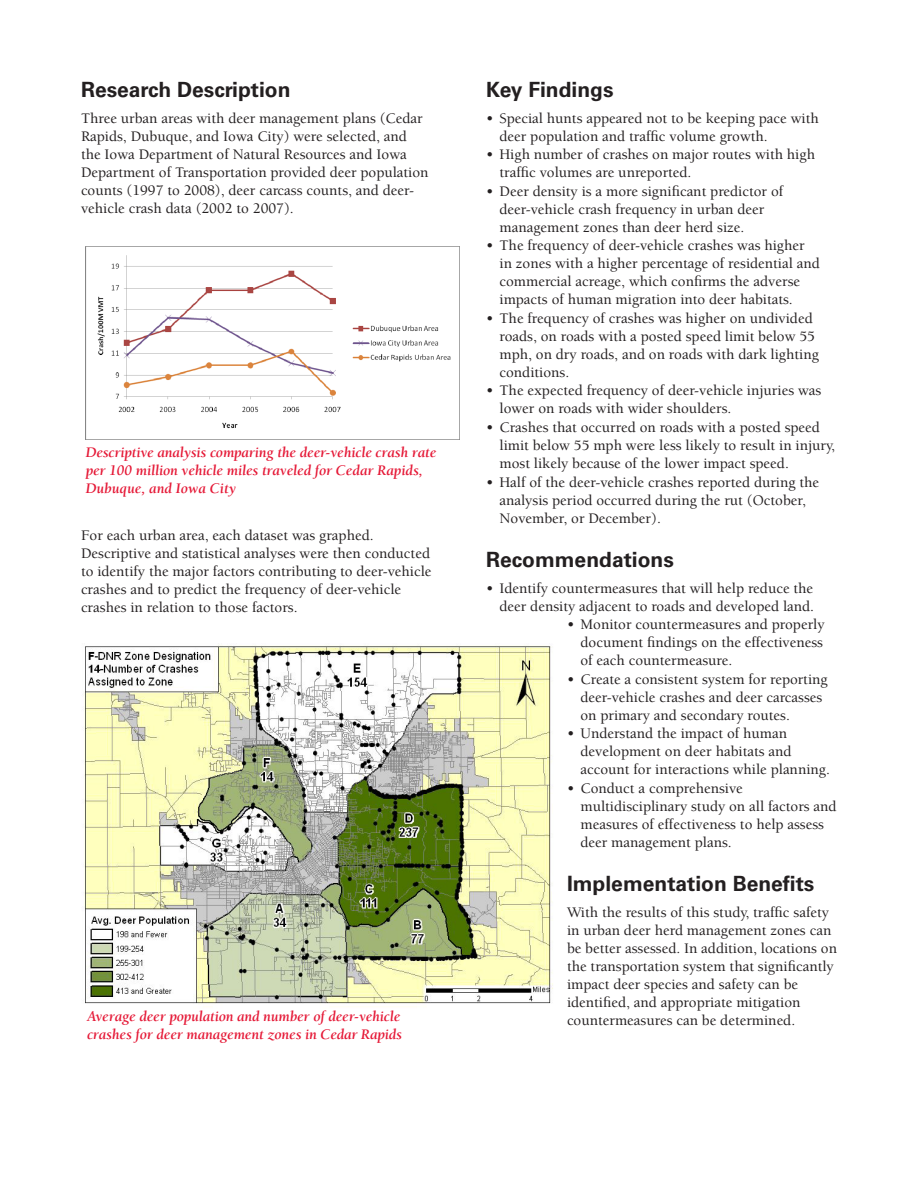
<style>
.page{position:relative;width:918px;height:1188px;background:#fff}
.page>*{position:absolute;margin:0;border:0;box-sizing:border-box;transform-origin:0 0}
.head_1{font:700 21px "Univers";color:#231f20}
.first_bullets{font:500 15px/18px "Berkeley";color:#231f20}
.Body_text{font:500 15px/18px "Berkeley";color:#231f20}
.t1{font:italic 700 15px/18px "Berkeley";letter-spacing:-.01em;color:#e51836}
</style>
<div class="page">
<img style="left:86px;top:246px;width:374px;height:193px">
<img style="left:84px;top:645px;width:469px;height:362px">
<p class="head_1" style="left:81px;top:77px;width:211px">Research Description</p>
<p class="Body_text" style="left:81px;top:109px;width:349px">Three urban areas with deer management plans (Cedar Rapids, Dubuque, and Iowa City) were selected, and the Iowa Department of Natural Resources and Iowa Department of Transportation provided deer population counts (1997 to 2008), deer carcass counts, and deer&shy;vehicle crash data (2002 to 2007).</p>
<p class="t1" style="left:86px;top:443px;width:352px">Descriptive analysis comparing the deer-vehicle crash rate per 100 million vehicle miles traveled for Cedar Rapids,<br>Dubuque, and Iowa City</p>
<p class="Body_text" style="left:81px;top:526px;width:352px">For each urban area, each dataset was graphed.<br>Descriptive and statistical analyses were then conducted to identify the major factors contributing to deer-vehicle crashes and to predict the frequency of deer-vehicle crashes in relation to those factors.</p>
<p class="t1" style="left:87px;top:1008px;width:316px">Average deer population and number of deer-vehicle crashes for deer management zones in Cedar Rapids</p>
<p class="head_1" style="left:486px;top:77px;width:129px">Key Findings</p>
<p class="first_bullets" style="left:500px;top:109px;width:321px;text-indent:-14px">• Special hunts appeared not to be keeping pace with deer population and traffic volume growth.</p>
<p class="first_bullets" style="left:500px;top:146px;width:317px;text-indent:-14px">• High number of crashes on major routes with high traffic volumes are unreported.</p>
<p class="first_bullets" style="left:500px;top:182px;width:285px;text-indent:-14px">• Deer density is a more significant predictor of deer-vehicle crash frequency in urban deer management zones than deer herd size.</p>
<p class="first_bullets" style="left:500px;top:237px;width:322px;text-indent:-14px">• The frequency of deer-vehicle crashes was higher in zones with a higher percentage of residential and commercial acreage, which confirms the adverse impacts of human migration into deer habitats.</p>
<p class="first_bullets" style="left:500px;top:310px;width:321px;text-indent:-14px">• The frequency of crashes was higher on undivided roads, on roads with a posted speed limit below 55 mph, on dry roads, and on roads with dark lighting conditions.</p>
<p class="first_bullets" style="left:500px;top:382px;width:323px;text-indent:-14px">• The expected frequency of deer-vehicle injuries was lower on roads with wider shoulders.</p>
<p class="first_bullets" style="left:500px;top:419px;width:337px;text-indent:-14px">• Crashes that occurred on roads with a posted speed limit below 55 mph were less likely to result in injury, most likely because of the lower impact speed.</p>
<p class="first_bullets" style="left:500px;top:473px;width:321px;text-indent:-14px">• Half of the deer-vehicle crashes reported during the analysis period occurred during the rut (October,<br>November, or December).</p>
<p class="head_1" style="left:486px;top:547px;width:189px">Recommendations</p>
<p class="first_bullets" style="left:486px;top:579px;width:330px;text-align:right">• Identify countermeasures that will help reduce the deer density adjacent to roads and developed land.</p>
<p class="first_bullets" style="left:580px;top:616px;width:246px;text-align:justify;text-indent:-14px">• Monitor countermeasures and properly document findings on the effectiveness of each countermeasure.</p>
<p class="first_bullets" style="left:580px;top:671px;width:249px;text-indent:-14px">• Create a consistent system for reporting deer-vehicle crashes and deer carcasses on primary and secondary routes.</p>
<p class="first_bullets" style="left:580px;top:725px;width:251px;text-indent:-14px">• Understand the impact of human development on deer habitats and account for interactions while planning.</p>
<p class="first_bullets" style="left:580px;top:780px;width:258px;text-indent:-14px">• Conduct a comprehensive multidisciplinary study on all factors and measures of effectiveness to help assess deer management plans.</p>
<p class="head_1" style="left:567px;top:872px;width:249px">Implementation Benefits</p>
<p class="Body_text" style="left:567px;top:904px;width:272px">With the results of this study, traffic safety in urban deer herd management zones can be better assessed. In addition, locations on the transportation system that significantly impact deer species and safety can be identified, and appropriate mitigation countermeasures can be determined.</p>
</div>
